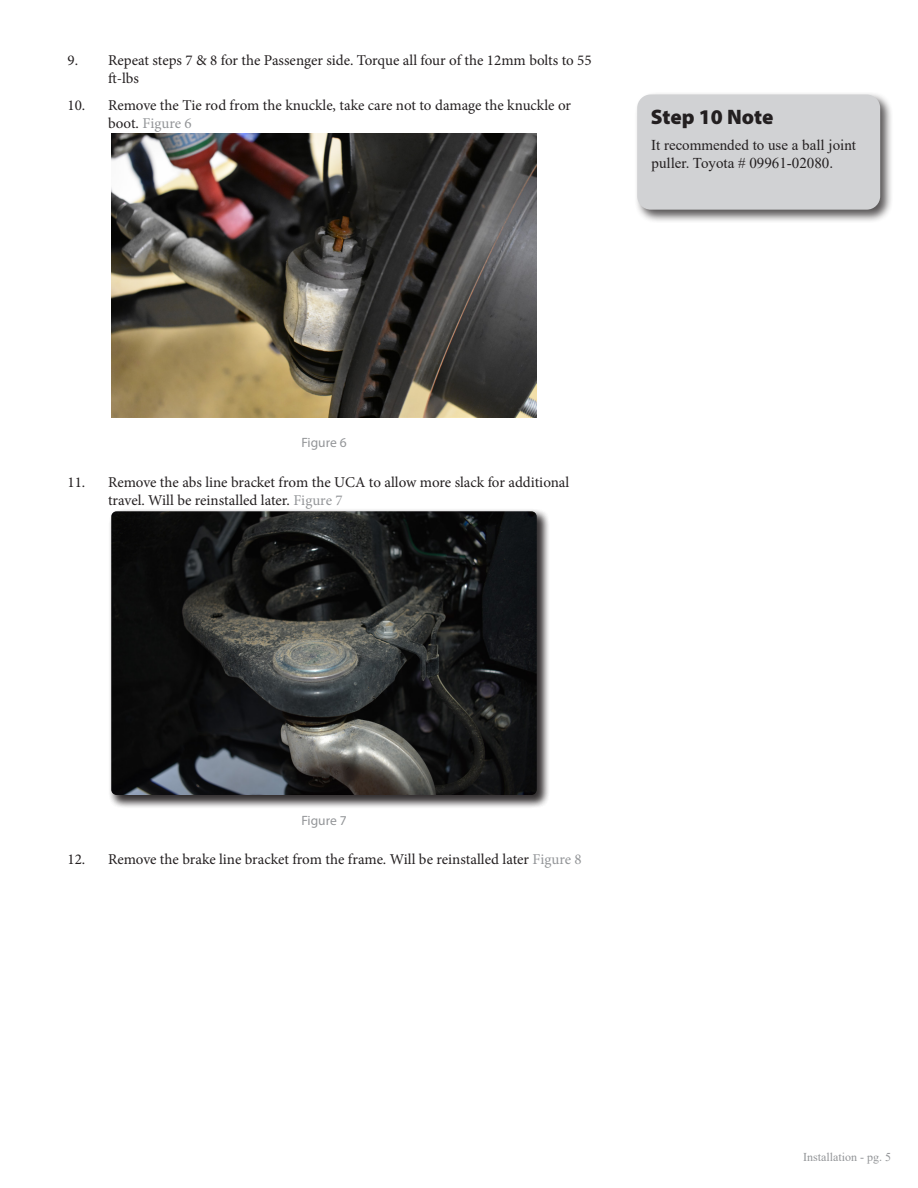
<style>
.page{position:relative;width:918px;height:1188px;background:#fff}
.page>*{position:absolute;margin:0;border:0;box-sizing:border-box;transform-origin:0 0}
.Headline{font:900 21px "Myriad Pro";letter-spacing:-.005em;color:#231f20}
.t1{font:15px/18px "Minion Pro";color:#231f20}
.Body_text{font:15px/18px "Times New Roman";color:#231f20}
.t2{font:13.5px "Myriad Pro";color:#939598}
.t3{font:12px "Times New Roman";color:#939598}
.s1{color:#939598}
</style>
<div class="page">
<img style="left:111px;top:134px;width:426px;height:284px">
<div style="left:108px;top:508px;width:442px;height:301px;background:#231f20;opacity:.75"></div>
<img style="left:111px;top:511px;width:426px;height:284px">
<div style="left:634px;top:92px;width:260px;height:131px;background:#231f20;opacity:.75"></div>
<div style="left:637px;top:94px;width:243px;height:116px;background:#d1d2d4;border-radius:14px"></div>
<p class="t1" style="left:108px;top:51px;width:485px;text-indent:-40px">9. Repeat steps 7 &amp; 8 for the Passenger side. Torque all four of the 12mm bolts to 55 ft-lbs</p>
<p class="t1" style="left:108px;top:96px;width:465px;text-indent:-40px">10. Remove the Tie rod from the knuckle, take care not to damage the knuckle or boot. <span class="s1">Figure 6</span></p>
<p class="Headline" style="left:651px;top:103px;width:124px">Step 10 Note</p>
<p class="Body_text" style="left:651px;top:136px;width:206px">It recommended to use a ball joint puller. Toyota # 09961-02080.</p>
<p class="t2" style="left:301px;top:434px;width:47px">Figure 6</p>
<p class="t1" style="left:108px;top:473px;width:463px;text-indent:-40px">11. Remove the abs line bracket from the UCA to allow more slack for additional travel. Will be reinstalled later. <span class="s1">Figure 7</span></p>
<p class="t2" style="left:301px;top:812px;width:47px">Figure 7</p>
<p class="t1" style="left:68px;top:851px;width:516px">12. Remove the brake line bracket from the frame. Will be reinstalled later <span class="s1">Figure 8</span></p>
<p class="t3" style="left:803px;top:1149px;width:89px">Installation - pg. 5</p>
</div>
